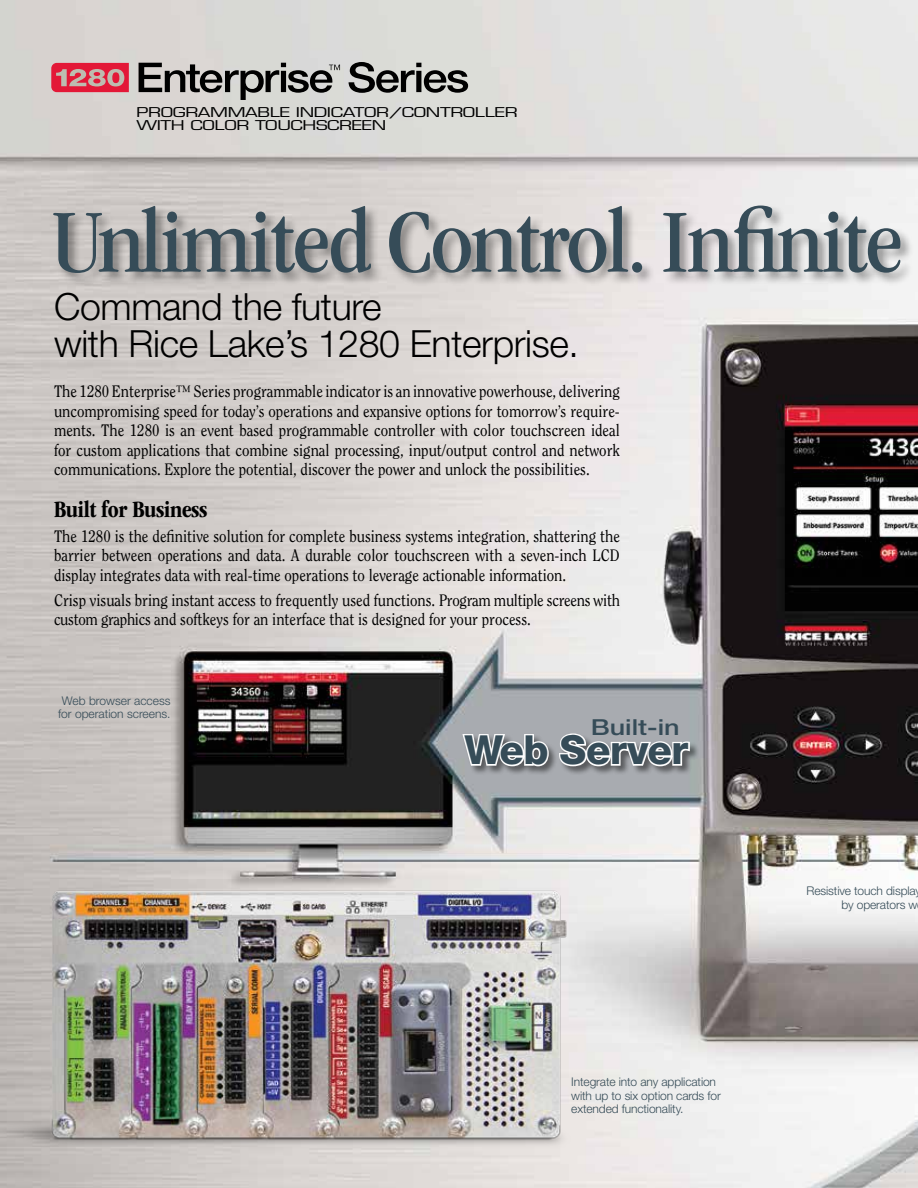
<style>
.page{position:relative;width:918px;height:1188px;background:#fff}
.page>*{position:absolute;margin:0;border:0;box-sizing:border-box;transform-origin:0 0}
.t1{font:condensed 93px "ITC Garamond Std";letter-spacing:-.03em;color:#364c58;scale:1.1 1}
.t2{font:800 40.2px "Helvetica Neue LT Std";letter-spacing:-.02em;color:#364c58}
.t3{font:300 37.5px/37.5px "Helvetica Neue LT Std";letter-spacing:-.01em;color:#000}
.t4{font:700 condensed 24px "ITC Garamond Std";letter-spacing:-.015em;color:#000}
.t5{font:500 22.05px "Helvetica Neue LT Std";color:#364c58;scale:1.22 1}
.t6{font:16.5px/19.5px "Clearface Std";color:#000;text-align:justify;scale:.9 1}
.t7{font:13.2px/13.2px "Eurostile LT Std";letter-spacing:-.02em;color:#000;scale:1.4 1}
.t8{font:300 12px/13.5px "Helvetica Neue LT Std";letter-spacing:-.01em;color:#364c58;text-align:right}
</style>
<div class="page">
<img style="left:0;top:0;width:918px;height:1188px">
<svg style="left:349px;top:62px;width:119px;height:31px;background:#828380"></svg>
<svg style="left:139px;top:63px;width:201px;height:37px;background:#92918f"></svg>
<svg style="left:51px;top:63px;width:78px;height:29px;background:#d74a5c"></svg>
<img style="left:0;top:868px;width:594px;height:290px">
<div style="left:52px;top:204px;width:866px;height:83px;background:#000;opacity:.4"></div>
<div style="left:463px;top:733px;width:236px;height:43px;background:#000;opacity:.47"></div>
<svg style="left:460px;top:732px;width:90px;height:36px"></svg>
<svg style="left:558px;top:732px;width:133px;height:36px"></svg>
<p class="t7" style="left:136px;top:105px;width:274px">PROGRAMMABLE INDICATOR/CONTROLLER<br>WITH COLOR TOUCHSCREEN</p>
<h1 class="t1" style="left:51px;top:190px;width:776px">Unlimited Control. Infinite</h1>
<h3 class="t3" style="left:54px;top:287px;width:526px">Command the future<br>with Rice Lake’s 1280 Enterprise.</h3>
<p class="t6" style="left:54px;top:382px;width:630px">The 1280 Enterprise™ Series programmable indicator is an innovative powerhouse, delivering uncompromising speed for today’s operations and expansive options for tomorrow’s require&shy;ments. The 1280 is an event based programmable controller with color touchscreen ideal for custom applications that combine signal processing, input/output control and network communications. Explore the potential, discover the power and unlock the possibilities.</p>
<h3 class="t4" style="left:54px;top:496px;width:155px">Built for Business</h3>
<p class="t6" style="left:54px;top:526px;width:630px">The 1280 is the definitive solution for complete business systems integration, shattering the barrier between operations and data. A durable color touchscreen with a seven-inch LCD display integrates data with real-time operations to leverage actionable information.</p>
<p class="t6" style="left:54px;top:590px;width:630px">Crisp visuals bring instant access to frequently used functions. Program multiple screens with custom graphics and softkeys for an interface that is designed for your process.</p>
<p class="t8" style="left:58px;top:693px;width:114px;text-align:center">Web browser access for operation screens.</p>
<h3 class="t5" style="left:591px;top:714px;width:74px">Built-in</h3>
<h2 class="t2" style="left:464px;top:726px;width:225px">Web Server</h2>
<p class="t8" style="left:571px;top:1075px;width:151px;text-align:left">Integrate into any application with up to six option cards for extended functionality.</p>
<p class="t8" style="left:807px;top:884px;width:112px">Resistive touch displa by operators w</p>
</div>
